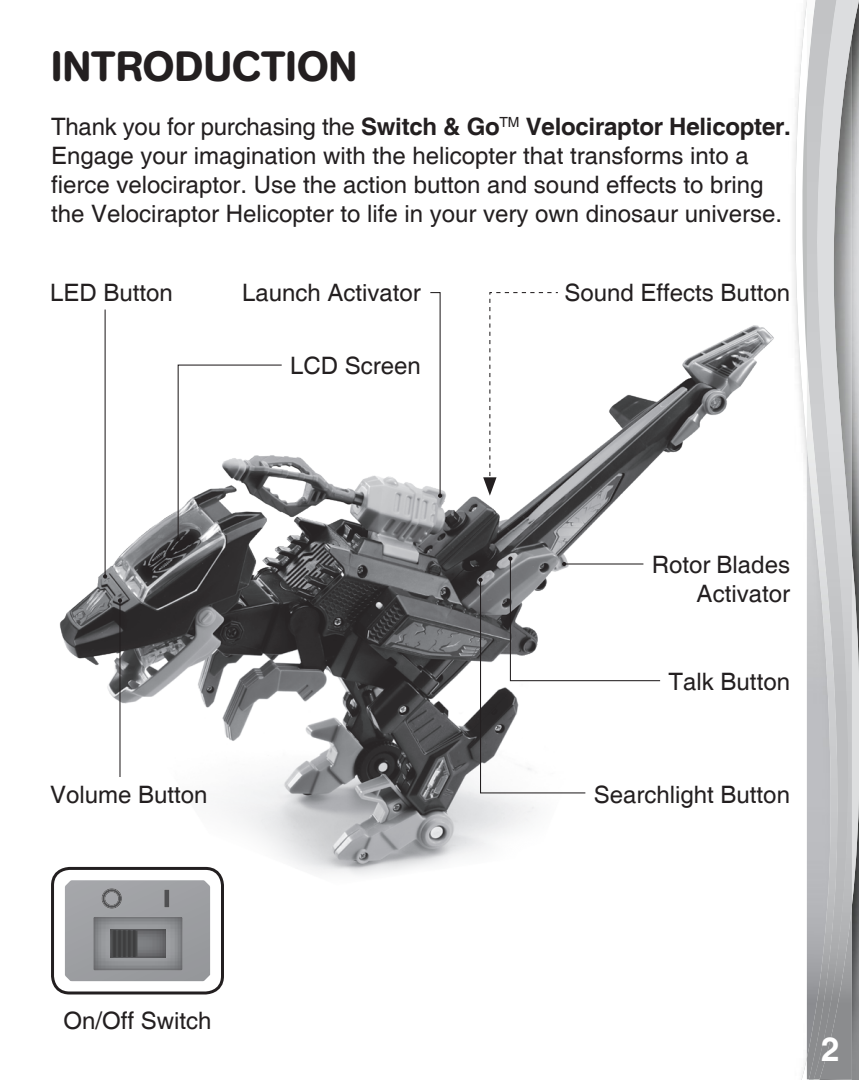
<style>
.page{position:relative;width:859px;height:1080px;background:#fff}
.page>*{position:absolute;margin:0;border:0;box-sizing:border-box;transform-origin:0 0}
.Headline{font:500 42px "AG Book Rounded";color:#231f20}
.t1{font:700 33px "Helvetica";color:#fff}
.Headline-2{font:24px/28.8px "Helvetica";color:#231f20}
.Headline-3{font:700 24px "Helvetica";letter-spacing:-.01em;color:#231f20}
.s1{font-weight:400}
</style>
<div class="page">
<svg style="left:795px;top:0;width:12px;height:1080px"></svg>
<svg style="left:807px;top:0;width:52px;height:1080px;background:#a5a6a7"></svg>
<img style="left:850px;top:0;width:2px;height:1079px">
<img style="left:840px;top:0;width:10px;height:1079px">
<img style="left:807px;top:0;width:33px;height:1079px">
<img style="left:51px;top:255px;width:767px;height:650px">
<div style="left:51px;top:867px;width:173px;height:127px;border:3px solid #231f20;border-radius:17px"></div>
<svg style="left:65px;top:880px;width:145px;height:101px;background:#98999d"></svg>
<img style="left:110px;top:930px;width:56px;height:28px">
<div style="left:111px;top:931px;width:26px;height:26px;background:#4b4c4d"></div>
<hr style="left:113px;top:930px;width:3px;height:27px;background:#3e3e3f">
<hr style="left:118px;top:930px;width:3px;height:27px;background:#3e3e3f">
<hr style="left:123px;top:930px;width:3px;height:27px;background:#3e3e3f">
<hr style="left:128px;top:930px;width:3px;height:27px;background:#3e3e3f">
<hr style="left:133px;top:930px;width:3px;height:27px;background:#3e3e3f">
<hr style="left:119px;top:601px;width:2px;height:176px;background:#231f20">
<svg style="left:118px;top:598px;width:4px;height:5px"></svg>
<svg style="left:478px;top:557px;width:183px;height:237px"></svg>
<hr style="left:105px;top:310px;width:1px;height:266px;background:#231f20">
<svg style="left:103px;top:574px;width:4px;height:5px"></svg>
<svg style="left:429px;top:292px;width:13px;height:206px"></svg>
<svg style="left:483px;top:292px;width:76px;height:204px"></svg>
<svg style="left:176px;top:364px;width:107px;height:177px"></svg>
<p class="Headline" style="left:51px;top:42px;width:308px">INTRODUCTION</p>
<p class="Headline-3" style="left:51px;top:112px;width:741px"><span class="s1">Thank you for purchasing the</span> Switch &amp; Go<sup>TM</sup> Velociraptor Helicopter.</p>
<p class="Headline-2" style="left:51px;top:142px;width:732px">Engage your imagination with the helicopter that transforms into a fierce velociraptor. Use the action button and sound effects to bring the Velociraptor Helicopter to life in your very own dinosaur universe.</p>
<p class="Headline-2" style="left:50px;top:279px;width:124px">LED Button</p>
<p class="Headline-2" style="left:242px;top:279px;width:180px">Launch Activator</p>
<p class="Headline-2" style="left:564px;top:279px;width:227px">Sound Effects Button</p>
<p class="Headline-2" style="left:290px;top:352px;width:132px">LCD Screen</p>
<p class="Headline-2" style="left:652px;top:551px;width:140px;text-align:right">Rotor Blades<br>Activator</p>
<p class="Headline-2" style="left:669px;top:668px;width:123px">Talk Button</p>
<p class="Headline-2" style="left:50px;top:781px;width:159px">Volume Button</p>
<p class="Headline-2" style="left:594px;top:781px;width:198px">Searchlight Button</p>
<p class="Headline-2" style="left:63px;top:1007px;width:150px">On/Off Switch</p>
<h2 class="t1" style="left:821px;top:1029px;width:20px">2</h2>
</div>
